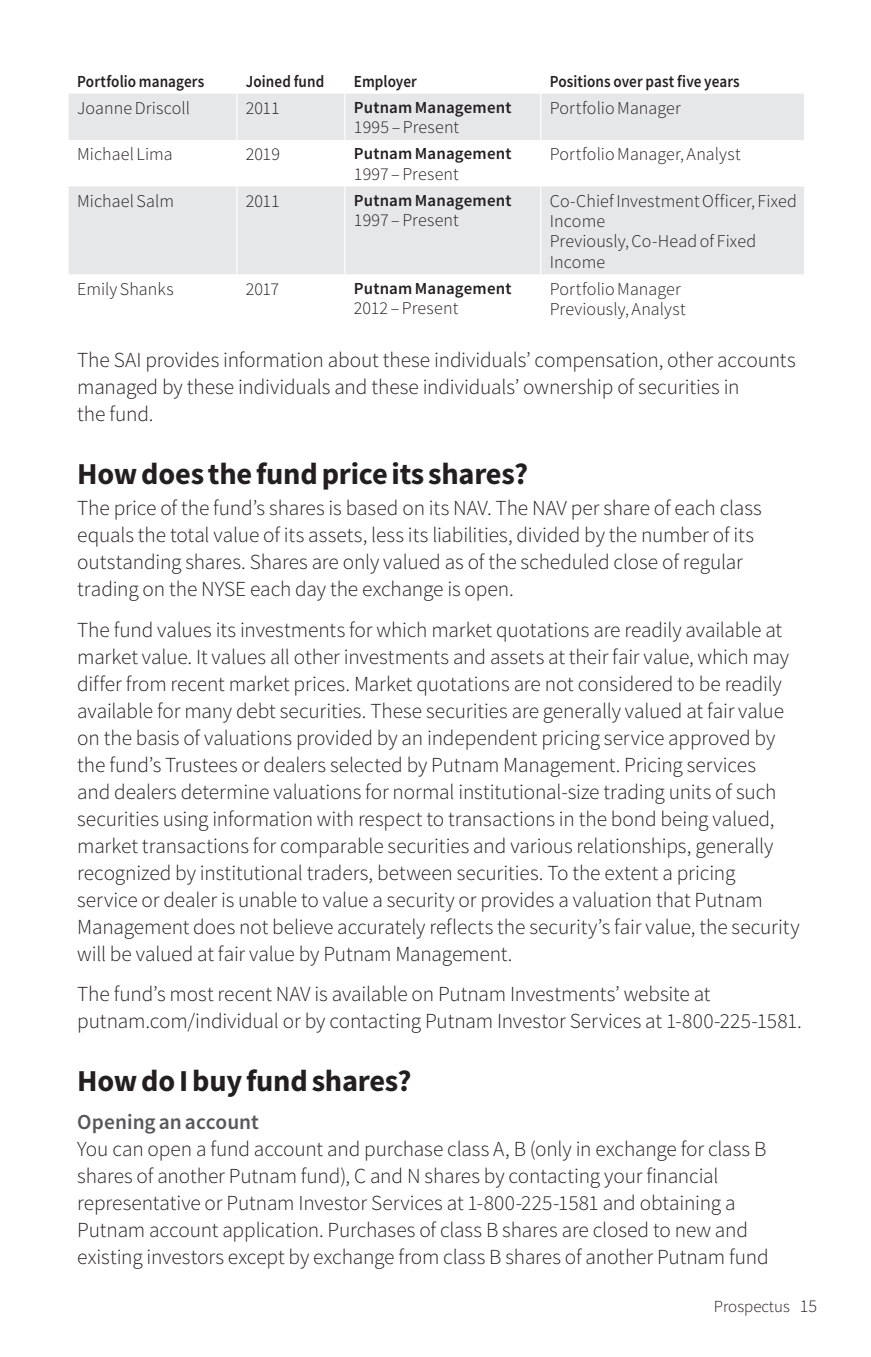
<style>
.page{position:relative;width:871px;height:1357px;background:#fff}
.page>*{position:absolute;margin:0;border:0;box-sizing:border-box;transform-origin:0 0}
.TOCHead{font:700 30.38px "Source Sans Pro";letter-spacing:-.005em;color:#231f20}
.Text{font:300 21.38px/27px "Source Sans Pro";letter-spacing:-.005em;color:#231f20}
.SubHead_2{font:600 21.38px "Source Sans Pro";color:#57585a}
.Table_Left{font:300 18px/20.2px "Source Sans Pro";letter-spacing:.005em;color:#231f20}
.Table_Left-2{font:600 16.88px "Source Sans Pro";letter-spacing:.01em;color:#231f20}
.Table_ColHd_Left{font:600 16.88px "Source Sans Pro";letter-spacing:.005em;color:#231f20;scale:.9 1}
.t1{font:300 16.88px "Source Sans Pro";color:#231f20}
.s1{font-size:18px}
</style>
<div class="page">
<svg style="left:69px;top:94px;width:735px;height:180px;fill:#e6e7e9"></svg>
<hr style="left:236px;top:94px;width:1px;height:46px;background:#fff">
<hr style="left:344px;top:94px;width:1px;height:46px;background:#fff">
<hr style="left:540px;top:94px;width:1px;height:46px;background:#fff">
<hr style="left:236px;top:140px;width:1px;height:46px;background:#fff">
<hr style="left:344px;top:140px;width:1px;height:46px;background:#fff">
<hr style="left:540px;top:140px;width:1px;height:46px;background:#fff">
<hr style="left:236px;top:186px;width:1px;height:88px;background:#fff">
<hr style="left:344px;top:186px;width:1px;height:88px;background:#fff">
<hr style="left:540px;top:186px;width:1px;height:88px;background:#fff">
<p class="Table_ColHd_Left" style="left:77px;top:70px;width:143px">Portfolio managers</p>
<p class="Table_ColHd_Left" style="left:246px;top:70px;width:89px">Joined fund</p>
<p class="Table_ColHd_Left" style="left:354px;top:70px;width:72px">Employer</p>
<p class="Table_ColHd_Left" style="left:550px;top:70px;width:213px">Positions over past five years</p>
<p class="Table_Left" style="left:77px;top:98px;width:114px">Joanne Driscoll</p>
<p class="Table_Left" style="left:246px;top:98px;width:35px">2011</p>
<p class="Table_Left-2" style="left:354px;top:96px;width:159px">Putnam Management</p>
<p class="Table_Left" style="left:354px;top:117px;width:107px">1995 – Present</p>
<p class="Table_Left" style="left:550px;top:98px;width:133px">Portfolio Manager</p>
<p class="Table_Left" style="left:77px;top:144px;width:97px">Michael Lima</p>
<p class="Table_Left" style="left:246px;top:144px;width:36px">2019</p>
<p class="Table_Left-2" style="left:354px;top:143px;width:159px">Putnam Management</p>
<p class="Table_Left" style="left:354px;top:164px;width:106px">1997 – Present</p>
<p class="Table_Left" style="left:77px;top:191px;width:98px">Michael Salm</p>
<p class="Table_Left" style="left:246px;top:191px;width:35px">2011</p>
<p class="Table_Left-2" style="left:354px;top:189px;width:159px">Putnam Management</p>
<p class="Table_Left" style="left:354px;top:210px;width:106px">1997 – Present</p>
<p class="Table_Left" style="left:550px;top:144px;width:193px">Portfolio Manager, Analyst</p>
<p class="Table_Left" style="left:550px;top:191px;width:249px">Co-Chief Investment Officer, Fixed<br>Income</p>
<p class="Table_Left" style="left:550px;top:231px;width:208px">Previously, Co-Head of Fixed<br>Income</p>
<p class="Table_Left" style="left:550px;top:278px;width:133px">Portfolio Manager</p>
<p class="Table_Left" style="left:550px;top:299px;width:138px">Previously, Analyst</p>
<p class="Text" style="left:77px;top:346px;width:720px">The SAI provides information about these individuals’ compensation, other accounts managed by these individuals and these individuals’ ownership of securities in<br>the fund.</p>
<p class="Table_Left" style="left:77px;top:278px;width:98px">Emily Shanks</p>
<p class="Table_Left" style="left:246px;top:278px;width:35px">2017</p>
<p class="Table_Left-2" style="left:354px;top:277px;width:159px">Putnam Management</p>
<p class="Table_Left" style="left:354px;top:298px;width:106px">2012 – Present</p>
<p class="TOCHead" style="left:77px;top:453px;width:452px">How does the fund price its shares?</p>
<p class="Text" style="left:77px;top:494px;width:686px">The price of the fund’s shares is based on its NAV. The NAV per share of each class equals the total value of its assets, less its liabilities, divided by the number of its outstanding shares. Shares are only valued as of the scheduled close of regular trading on the NYSE each day the exchange is open.</p>
<p class="Text" style="left:77px;top:616px;width:724px">The fund values its investments for which market quotations are readily available at market value. It values all other investments and assets at their fair value, which may differ from recent market prices. Market quotations are not considered to be readily available for many debt securities. These securities are generally valued at fair value on the basis of valuations provided by an independent pricing service approved by the fund’s Trustees or dealers selected by Putnam Management. Pricing services<br>and dealers determine valuations for normal institutional-size trading units of such securities using information with respect to transactions in the bond being valued, market transactions for comparable securities and various relationships, generally recognized by institutional traders, between securities. To the extent a pricing service or dealer is unable to value a security or provides a valuation that Putnam Management does not believe accurately reflects the security’s fair value, the security will be valued at fair value by Putnam Management.</p>
<p class="Text" style="left:77px;top:980px;width:726px">The fund’s most recent NAV is available on Putnam Investments’ website at putnam.com/individual or by contacting Putnam Investor Services at 1-800-225-1581.</p>
<p class="TOCHead" style="left:77px;top:1060px;width:336px">How do I buy fund shares?</p>
<p class="SubHead_2" style="left:77px;top:1108px;width:183px">Opening an account</p>
<p class="Text" style="left:77px;top:1136px;width:693px">You can open a fund account and purchase class A, B (only in exchange for class B shares of another Putnam fund), C and N shares by contacting your financial representative or Putnam Investor Services at 1-800-225-1581 and obtaining a Putnam account application. Purchases of class B shares are closed to new and existing investors except by exchange from class B shares of another Putnam fund</p>
<p class="t1" style="left:714px;top:1296px;width:105px">Prospectus <span class="s1">15</span></p>
</div>
